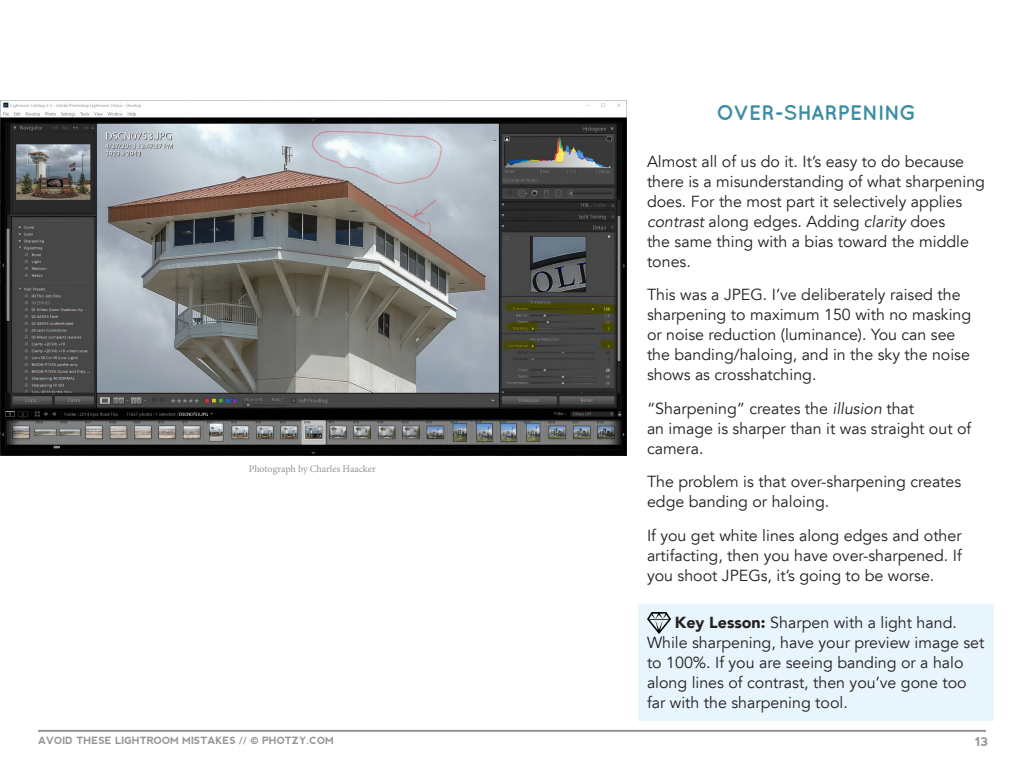
<style>
.page{position:relative;width:1024px;height:768px;background:#fff}
.page>*{position:absolute;margin:0;border:0;box-sizing:border-box;transform-origin:0 0}
.t1{font:700 21px "Quicksand";color:#3d8ea4}
.body{font:16px/20px "Avenir LT";color:#231f20}
.t2{font:700 12px "nevis";color:#939598}
.t3{font:700 10px "nevis";color:#939598}
.caption_credit{font:10px "Minion Pro";letter-spacing:-.005em;color:#939598}
.s1{font-style:italic}
.s2{font-weight:900}
.s3{font-family:"Avenir LT";font-weight:900}
</style>
<div class="page">
<hr style="left:38px;top:730px;width:948px;height:2px;background:#939598">
<div style="left:639px;top:604px;width:355px;height:117px;background:#e8f5fd"></div>
<img style="left:647px;top:613px;width:23px;height:20px">
<img style="left:0;top:100px;width:626px;height:355px">
<p class="caption_credit" style="left:249px;top:462px;width:129px">Photograph by Charles Haacker</p>
<h1 class="t1" style="left:717px;top:100px;width:201px">OVER-SHARPENING</h1>
<p class="body" style="left:647px;top:152px;width:340px">Almost all of us do it. It’s easy to do because there is a misunderstanding of what sharpening does. For the most part it selectively applies <span class="s1">contrast</span> along edges. Adding <span class="s1">clarity</span> does<br>the same thing with a bias toward the middle tones.</p>
<p class="body" style="left:647px;top:285px;width:326px">This was a JPEG. I’ve deliberately raised the sharpening to maximum 150 with no masking or noise reduction (luminance). You can see the banding/haloing, and in the sky the noise shows as crosshatching.</p>
<p class="body" style="left:647px;top:399px;width:326px">“Sharpening” creates the <span class="s1">illusion</span> that<br>an image is sharper than it was straight out of camera.</p>
<p class="body" style="left:647px;top:472px;width:316px">The problem is that over-sharpening creates edge banding or haloing.</p>
<p class="body" style="left:647px;top:526px;width:316px;text-align:justify">If you get white lines along edges and other artifacting, then you have over-sharpened. If you shoot JPEGs, it’s going to be worse.</p>
<p class="body" style="left:647px;top:613px;width:339px;text-indent:28px"><span class="s2">Key Lesson:</span> Sharpen with a light hand.<br>While sharpening, have your preview image set to 100%. If you are seeing banding or a halo along lines of contrast, then you’ve gone too far with the sharpening tool.</p>
<p class="t3" style="left:38px;top:735px;width:297px">AVOID THESE LIGHTROOM MISTAKES // <span class="s3">©</span> PHOTZY.COM</p>
<p class="t2" style="left:975px;top:735px;width:15px">13</p>
</div>
